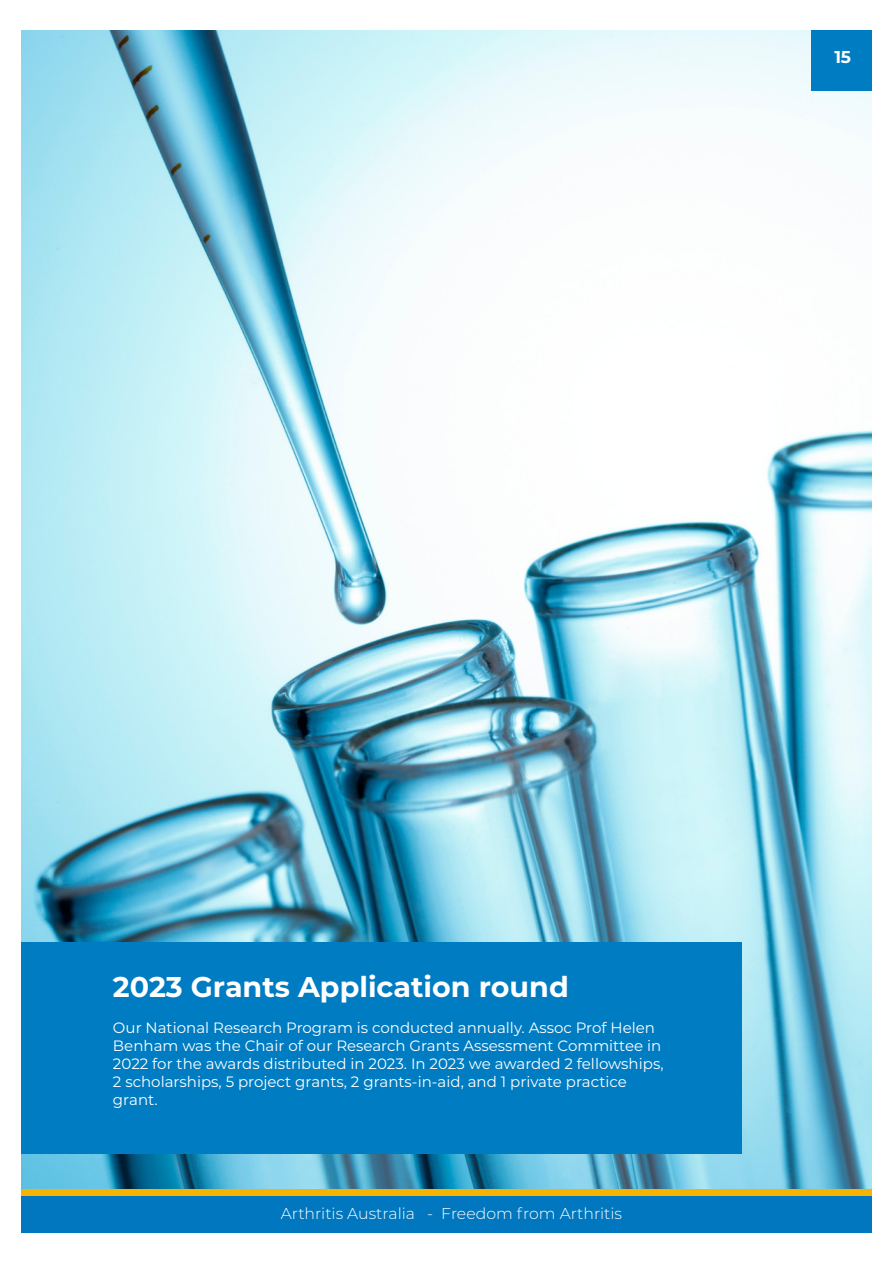
<style>
.page{position:relative;width:893px;height:1263px;background:#fff}
.page>*{position:absolute;margin:0;border:0;box-sizing:border-box;transform-origin:0 0}
.t1{font:700 211.5px "Montserrat";color:#fff}
.t2{font:700 28.5px "Montserrat";color:#fff}
.t3{font:700 17.1px "Montserrat";color:#fff}
.t4{font:300 15.75px "Montserrat";color:#fff}
.t5{font:15px/18px "Montserrat";color:#fff}
</style>
<div class="page">
<img style="left:21px;top:30px;width:851px;height:1159px">
<div style="left:21px;top:942px;width:720px;height:212px;background:#007cc2"></div>
<div style="left:812px;top:30px;width:60px;height:60px;background:#007cc2"></div>
<div style="left:21px;top:1195px;width:851px;height:38px;background:#0077be"></div>
<div style="left:21px;top:1189px;width:851px;height:7px;background:#f7b300"></div>
<p class="t3" style="left:834px;top:45px;width:18px">15</p>
<h2 class="t2" style="left:113px;top:967px;width:457px">2023 Grants Application round</h2>
<p class="t5" style="left:113px;top:1018px;width:552px">Our National Research Program is conducted annually. Assoc Prof Helen Benham was the Chair of our Research Grants Assessment Committee in 2022 for the awards distributed in 2023. In 2023 we awarded 2 fellowships, 2 scholarships, 5 project grants, 2 grants-in-aid, and 1 private practice grant.</p>
<h1 class="t1" style="left:64px;top:957px;width:262px">03</h1>
<p class="t4" style="left:281px;top:1202px;width:343px">Arthritis Australia - Freedom from Arthritis</p>
</div>
